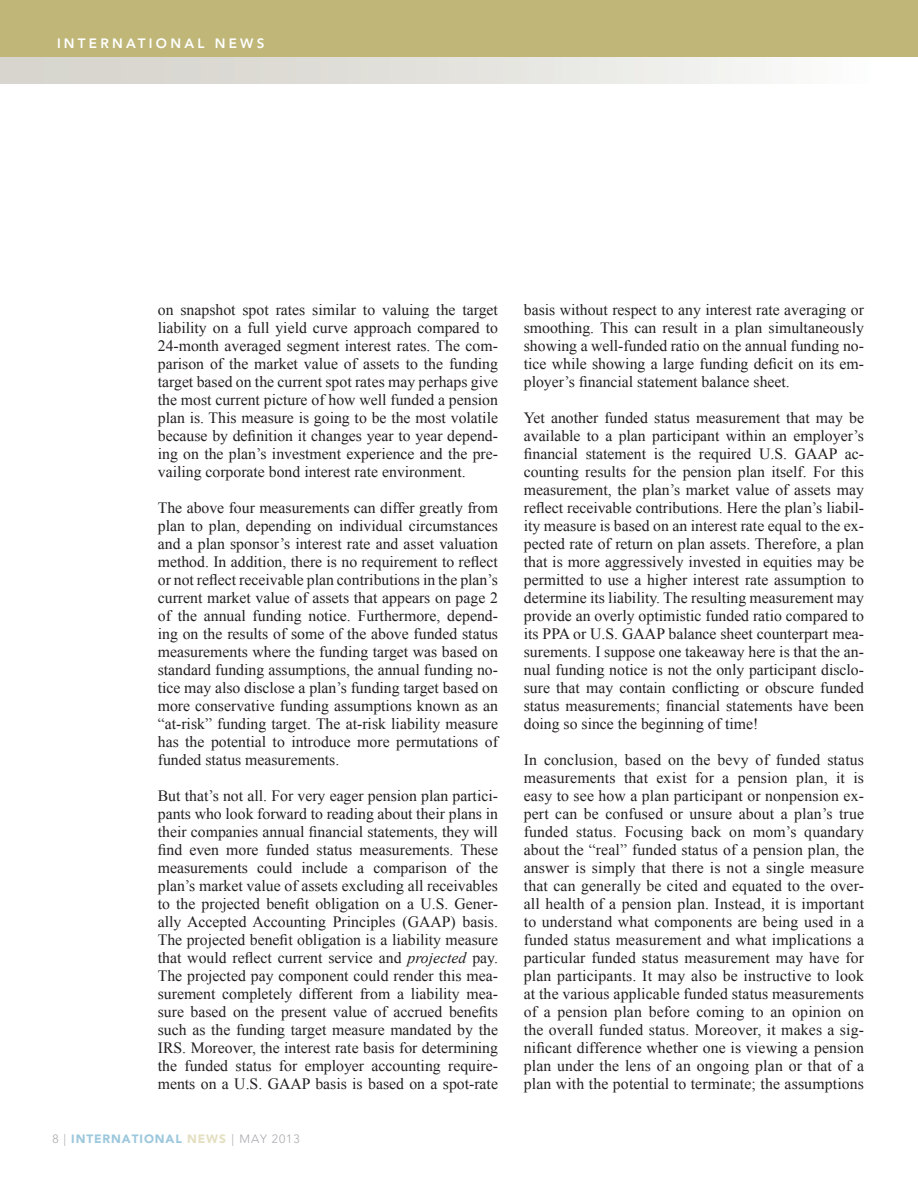
<style>
.page{position:relative;width:918px;height:1188px;background:#fff}
.page>*{position:absolute;margin:0;border:0;box-sizing:border-box;transform-origin:0 0}
.t1{font:15.75px/18px "Times New Roman";color:#231f20;text-align:justify}
.t2{font:800 13.5px "Avenir LT Std";letter-spacing:.24em;color:#fff}
.t3{font:900 12px "Avenir LT Std";letter-spacing:.075em;color:#9cc8dd}
.s1{font-style:italic}
.s2{font-weight:300;color:#a8a9ad}
.s3{color:#e3dfc0}
</style>
<div class="page">
<div style="left:0;top:57px;width:918px;height:26px;background:linear-gradient(to right,#d1cfc7,#fcfcfc)"></div>
<div style="left:0;top:0;width:918px;height:57px;background:#bfb678"></div>
<p class="t2" style="left:57px;top:36px;width:209px">INTERNATIONAL NEWS</p>
<p class="t1" style="left:158px;top:301px;width:342px">on snapshot spot rates similar to valuing the target liability on a full yield curve approach compared to 24-month averaged segment interest rates. The com&shy;parison of the market value of assets to the funding target based on the current spot rates may perhaps give the most current picture of how well funded a pension plan is. This measure is going to be the most volatile because by definition it changes year to year depend&shy;ing on the plan’s investment experience and the pre&shy;vailing corporate bond interest rate environment.</p>
<p class="t1" style="left:158px;top:499px;width:342px">The above four measurements can differ greatly from plan to plan, depending on individual circumstances and a plan sponsor’s interest rate and asset valuation method. In addition, there is no requirement to reflect or not reflect receivable plan contributions in the plan’s current market value of assets that appears on page 2 of the annual funding notice. Furthermore, depend&shy;ing on the results of some of the above funded status measurements where the funding target was based on standard funding assumptions, the annual funding no&shy;tice may also disclose a plan’s funding target based on more conservative funding assumptions known as an “at-risk” funding target. The at-risk liability measure has the potential to introduce more permutations of funded status measurements.</p>
<p class="t1" style="left:158px;top:787px;width:342px">But that’s not all. For very eager pension plan partici&shy;pants who look forward to reading about their plans in their companies annual financial statements, they will find even more funded status measurements. These measurements could include a comparison of the plan’s market value of assets excluding all receivables to the projected benefit obligation on a U.S. Gener&shy;ally Accepted Accounting Principles (GAAP) basis.<br>The projected benefit obligation is a liability measure that would reflect current service and <span class="s1">projected</span> pay.<br>The projected pay component could render this mea&shy;surement completely different from a liability mea&shy;sure based on the present value of accrued benefits such as the funding target measure mandated by the IRS. Moreover, the interest rate basis for determining the funded status for employer accounting require&shy;ments on a U.S. GAAP basis is based on a spot-rate</p>
<p class="t3" style="left:52px;top:1132px;width:249px"><span class="s2">8 |</span> INTERNATIONAL <span class="s3">NEWS</span> <span class="s2">| MAY 2013</span></p>
<p class="t1" style="left:524px;top:301px;width:342px">basis without respect to any interest rate averaging or smoothing. This can result in a plan simultaneously showing a well-funded ratio on the annual funding no&shy;tice while showing a large funding deficit on its em&shy;ployer’s financial statement balance sheet.</p>
<p class="t1" style="left:524px;top:409px;width:342px">Yet another funded status measurement that may be available to a plan participant within an employer’s financial statement is the required U.S. GAAP ac&shy;counting results for the pension plan itself. For this measurement, the plan’s market value of assets may reflect receivable contributions. Here the plan’s liabil&shy;ity measure is based on an interest rate equal to the ex&shy;pected rate of return on plan assets. Therefore, a plan that is more aggressively invested in equities may be permitted to use a higher interest rate assumption to determine its liability. The resulting measurement may provide an overly optimistic funded ratio compared to its PPA or U.S. GAAP balance sheet counterpart mea&shy;surements. I suppose one takeaway here is that the an&shy;nual funding notice is not the only participant disclo&shy;sure that may contain conflicting or obscure funded status measurements; financial statements have been doing so since the beginning of time!</p>
<p class="t1" style="left:524px;top:751px;width:342px">In conclusion, based on the bevy of funded status measurements that exist for a pension plan, it is easy to see how a plan participant or nonpension ex&shy;pert can be confused or unsure about a plan’s true funded status. Focusing back on mom’s quandary about the “real” funded status of a pension plan, the answer is simply that there is not a single measure that can generally be cited and equated to the over&shy;all health of a pension plan. Instead, it is important to understand what components are being used in a funded status measurement and what implications a particular funded status measurement may have for plan participants. It may also be instructive to look at the various applicable funded status measurements of a pension plan before coming to an opinion on the overall funded status. Moreover, it makes a sig&shy;nificant difference whether one is viewing a pension plan under the lens of an ongoing plan or that of a plan with the potential to terminate; the assumptions</p>
</div>
